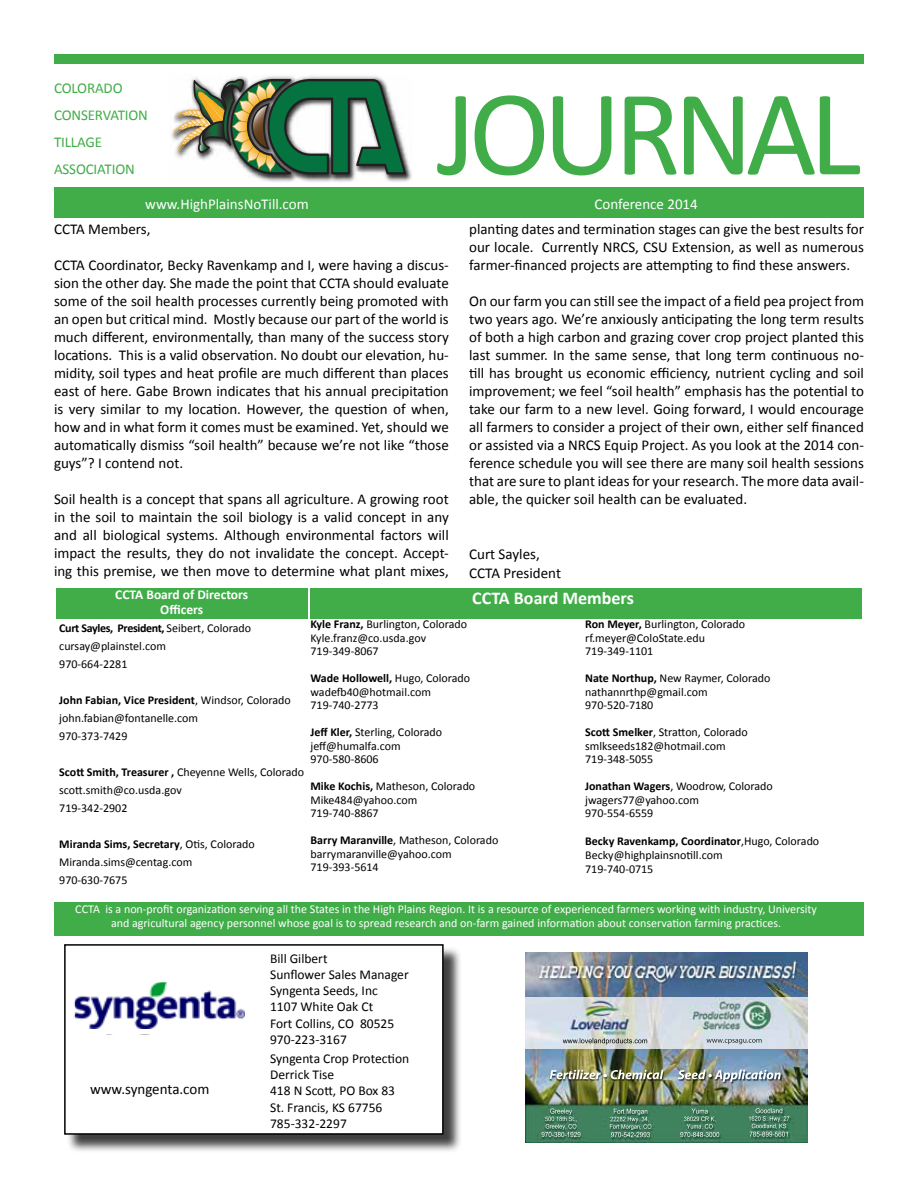
<style>
.page{position:relative;width:918px;height:1188px;background:#fff}
.page>*{position:absolute;margin:0;border:0;box-sizing:border-box;transform-origin:0 0}
.t1{font:123px "Calibri";letter-spacing:-.06em;color:#41ad49}
.t2{font:700 18px "Calibri";color:#fff}
.t3{font:15px/18px "Calibri";color:#000;text-align:justify}
.t4{font:15px/27px "Calibri";letter-spacing:-.01em;color:#41ad49}
.t5{font:15px "Calibri";color:#fff}
.t6{font:13.5px/16.2px "Calibri";color:#000}
.t7{font:700 13.5px/15px "Calibri";color:#fff;text-align:center}
.t8{font:12px/13.5px "Calibri";color:#000}
.t9{font:12px/13.5px "Calibri";color:#fff;text-align:center}
.s1{font-weight:700}
</style>
<div class="page">
<div style="left:54px;top:188px;width:810px;height:30px;background:#41ad49"></div>
<div style="left:54px;top:54px;width:810px;height:10px;background:#41ad49"></div>
<div style="left:56px;top:589px;width:252px;height:30px;background:#41ad49"></div>
<div style="left:310px;top:588px;width:552px;height:31px;background:#41ad49"></div>
<div style="left:54px;top:902px;width:810px;height:34px;background:#41ad49"></div>
<img style="left:171px;top:76px;width:241px;height:106px">
<svg style="left:173px;top:79px;width:233px;height:95px"></svg>
<div style="left:66px;top:946px;width:396px;height:207px;background:#000;opacity:.75"></div>
<div style="left:65px;top:945px;width:378px;height:189px;background:#fff"></div>
<div style="left:64px;top:944px;width:380px;height:191px;border:2px solid #000"></div>
<img style="left:76px;top:984px;width:169px;height:44px">
<img style="left:526px;top:953px;width:281px;height:189px">
<img style="left:526px;top:997px;width:281px;height:51px">
<p class="t4" style="left:54px;top:75px;width:95px">COLORADO<br>CONSERVATION<br>TILLAGE<br>ASSOCIATION</p>
<p class="t5" style="left:145px;top:194px;width:165px">www.HighPlainsNoTill.com</p>
<p class="t5" style="left:594px;top:194px;width:105px">Conference 2014</p>
<p class="t3" style="left:54px;top:220px;width:98px">CCTA Members,</p>
<p class="t3" style="left:54px;top:256px;width:396px">CCTA Coordinator, Becky Ravenkamp and I, were having a discus&shy;sion the other day. She made the point that CCTA should evaluate some of the soil health processes currently being promoted with an open but critical mind. Mostly because our part of the world is much different, environmentally, than many of the success story locations. This is a valid observation. No doubt our elevation, hu&shy;midity, soil types and heat profile are much different than places east of here. Gabe Brown indicates that his annual precipitation is very similar to my location. However, the question of when, how and in what form it comes must be examined. Yet, should we automatically dismiss “soil health” because we’re not like “those guys”? I contend not.</p>
<p class="t3" style="left:54px;top:490px;width:396px">Soil health is a concept that spans all agriculture. A growing root in the soil to maintain the soil biology is a valid concept in any and all biological systems. Although environmental factors will impact the results, they do not invalidate the concept. Accept&shy;ing this premise, we then move to determine what plant mixes,</p>
<h1 class="t1" style="left:437px;top:56px;width:426px">JOURNAL</h1>
<p class="t3" style="left:469px;top:220px;width:396px">planting dates and termination stages can give the best results for our locale. Currently NRCS, CSU Extension, as well as numerous farmer-financed projects are attempting to find these answers.</p>
<p class="t3" style="left:469px;top:292px;width:396px">On our farm you can still see the impact of a field pea project from two years ago. We’re anxiously anticipating the long term results of both a high carbon and grazing cover crop project planted this last summer. In the same sense, that long term continuous no&shy;till has brought us economic efficiency, nutrient cycling and soil improvement; we feel “soil health” emphasis has the potential to take our farm to a new level. Going forward, I would encourage all farmers to consider a project of their own, either self financed or assisted via a NRCS Equip Project. As you look at the 2014 con&shy;ference schedule you will see there are many soil health sessions that are sure to plant ideas for your research. The more data avail&shy;able, the quicker soil health can be evaluated.</p>
<p class="t3" style="left:469px;top:545px;width:93px;line-height:18.8px">Curt Sayles,<br>CCTA President</p>
<p class="t7" style="left:115px;top:587px;width:134px">CCTA Board of Directors<br>Officers</p>
<p class="t8" style="left:59px;top:619px;width:193px;line-height:18px"><span class="s1">Curt Sayles, President,</span> Seibert, Colorado cursay@plainstel.com<br>970-664-2281</p>
<p class="t8" style="left:59px;top:691px;width:233px;line-height:18px"><span class="s1">John Fabian, Vice President</span>, Windsor, Colorado john.fabian@fontanelle.com<br>970-373-7429</p>
<p class="t8" style="left:59px;top:763px;width:246px;line-height:18px"><span class="s1">Scott Smith, Treasurer ,</span> Cheyenne Wells, Colorado scott.smith@co.usda.gov<br>719-342-2902</p>
<p class="t8" style="left:59px;top:835px;width:197px;line-height:18px"><span class="s1">Miranda Sims, Secretary</span>, Otis, Colorado<br>Miranda.sims@centag.com<br>970-630-7675</p>
<p class="t2" style="left:472px;top:586px;width:163px">CCTA Board Members</p>
<p class="t8" style="left:585px;top:618px;width:161px"><span class="s1">Ron Meyer,</span> Burlington, Colorado rf.meyer@ColoState.edu<br>719-349-1101</p>
<p class="t8" style="left:585px;top:672px;width:187px"><span class="s1">Nate Northup,</span> New Raymer, Colorado nathannrthp@gmail.com<br>970-520-7180</p>
<p class="t8" style="left:585px;top:726px;width:164px"><span class="s1">Scott Smelker</span>, Stratton, Colorado smlkseeds182@hotmail.com<br>719-348-5055</p>
<p class="t8" style="left:585px;top:780px;width:189px"><span class="s1">Jonathan Wagers</span>, Woodrow, Colorado jwagers77@yahoo.com<br>970-554-6559</p>
<p class="t8" style="left:585px;top:834px;width:236px"><span class="s1">Becky Ravenkamp, Coordinator</span>,Hugo, Colorado<br>Becky@highplainsnotill.com<br>719-740-0715</p>
<p class="t9" style="left:75px;top:903px;width:743px">CCTA is a non-profit organization serving all the States in the High Plains Region. It is a resource of experienced farmers working with industry, University and agricultural agency personnel whose goal is to spread research and on-farm gained information about conservation farming practices.</p>
<p class="t8" style="left:311px;top:618px;width:158px"><span class="s1">Kyle Franz,</span> Burlington, Colorado<br>Kyle.franz@co.usda.gov<br>719-349-8067</p>
<p class="t8" style="left:311px;top:672px;width:161px"><span class="s1">Wade Hollowell,</span> Hugo, Colorado wadefb40@hotmail.com<br>719-740-2773</p>
<p class="t8" style="left:311px;top:726px;width:133px"><span class="s1">Jeff Kler,</span> Sterling, Colorado jeff@humalfa.com<br>970-580-8606</p>
<p class="t8" style="left:311px;top:780px;width:166px"><span class="s1">Mike Kochis,</span> Matheson, Colorado<br>Mike484@yahoo.com<br>719-740-8867</p>
<p class="t8" style="left:311px;top:834px;width:189px"><span class="s1">Barry Maranville</span>, Matheson, Colorado barrymaranville@yahoo.com<br>719-393-5614</p>
<p class="t3" style="left:90px;top:1080px;width:121px">www.syngenta.com</p>
<p class="t6" style="left:270px;top:950px;width:140px">Bill Gilbert<br>Sunflower Sales Manager<br>Syngenta Seeds, Inc<br>1107 White Oak Ct<br>Fort Collins, CO 80525<br>970-223-3167</p>
<p class="t6" style="left:270px;top:1051px;width:141px">Syngenta Crop Protection<br>Derrick Tise<br>418 N Scott, PO Box 83<br>St. Francis, KS 67756<br>785-332-2297</p>
</div>
